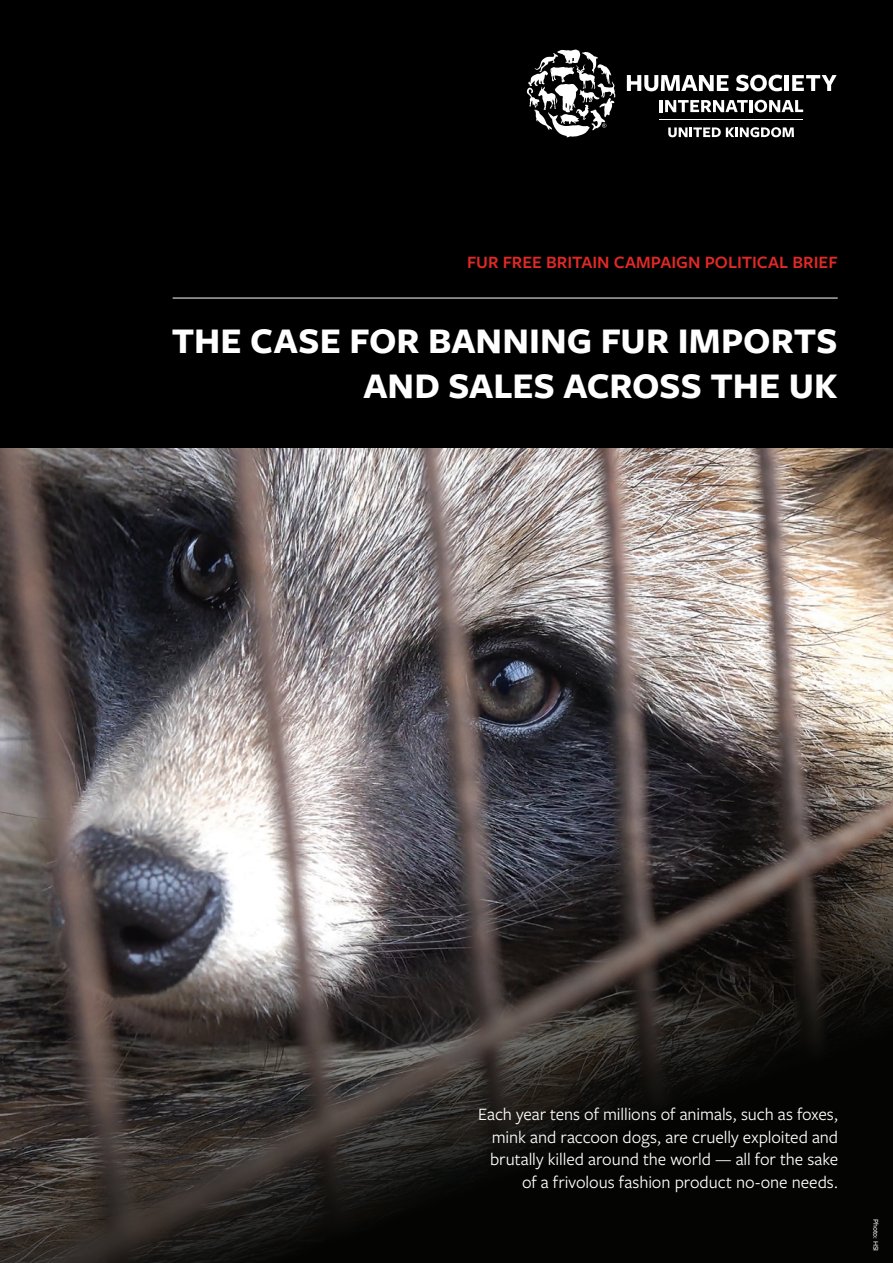
<style>
.page{position:relative;width:893px;height:1263px;background:#fff}
.page>*{position:absolute;margin:0;border:0;box-sizing:border-box;transform-origin:0 0}
.NEW_body{font:700 37.5px/45px "Freight Sans Pro";color:#fff;text-align:right}
.NEW_body-2{font:18px/22.5px "Freight Sans Pro";letter-spacing:-.005em;color:#fff;text-align:right}
.NEW_body-3{font:600 18px "Freight Sans Pro";color:#e02926}
.t1{font:500 7.5px "Freight Sans Pro";color:#fff}
</style>
<div class="page">
<div style="left:0;top:0;width:893px;height:525px;background:#000"></div>
<img style="left:0;top:449px;width:893px;height:814px">
<hr style="left:173px;top:298px;width:665px;height:1px;background:#fff">
<hr style="left:659px;top:100px;width:4px;height:12px;background:#fff">
<svg style="left:665px;top:100px;width:138px;height:12px"></svg>
<svg style="left:627px;top:75px;width:101px;height:16px"></svg>
<svg style="left:736px;top:75px;width:46px;height:16px"></svg>
<hr style="left:785px;top:75px;width:4px;height:16px;background:#fff">
<svg style="left:792px;top:75px;width:45px;height:16px"></svg>
<svg style="left:668px;top:127px;width:126px;height:10px"></svg>
<hr style="left:659px;top:119px;width:144px;height:1px;background:#fff">
<svg style="left:527px;top:50px;width:88px;height:87px"></svg>
<p class="NEW_body-3" style="left:467px;top:250px;width:372px">FUR FREE BRITAIN CAMPAIGN POLITICAL BRIEF</p>
<p class="NEW_body" style="left:172px;top:316px;width:667px">THE CASE FOR BANNING FUR IMPORTS<br>AND SALES ACROSS THE UK</p>
<p class="NEW_body-2" style="left:478px;top:1102px;width:362px">Each year tens of millions of animals, such as foxes, mink and raccoon dogs, are cruelly exploited and brutally killed around the world — all for the sake of a frivolous fashion product no-one needs.</p>
<p class="t1" style="left:881px;top:1219px;width:34px;rotate:90deg">Photo: HSI</p>
</div>
